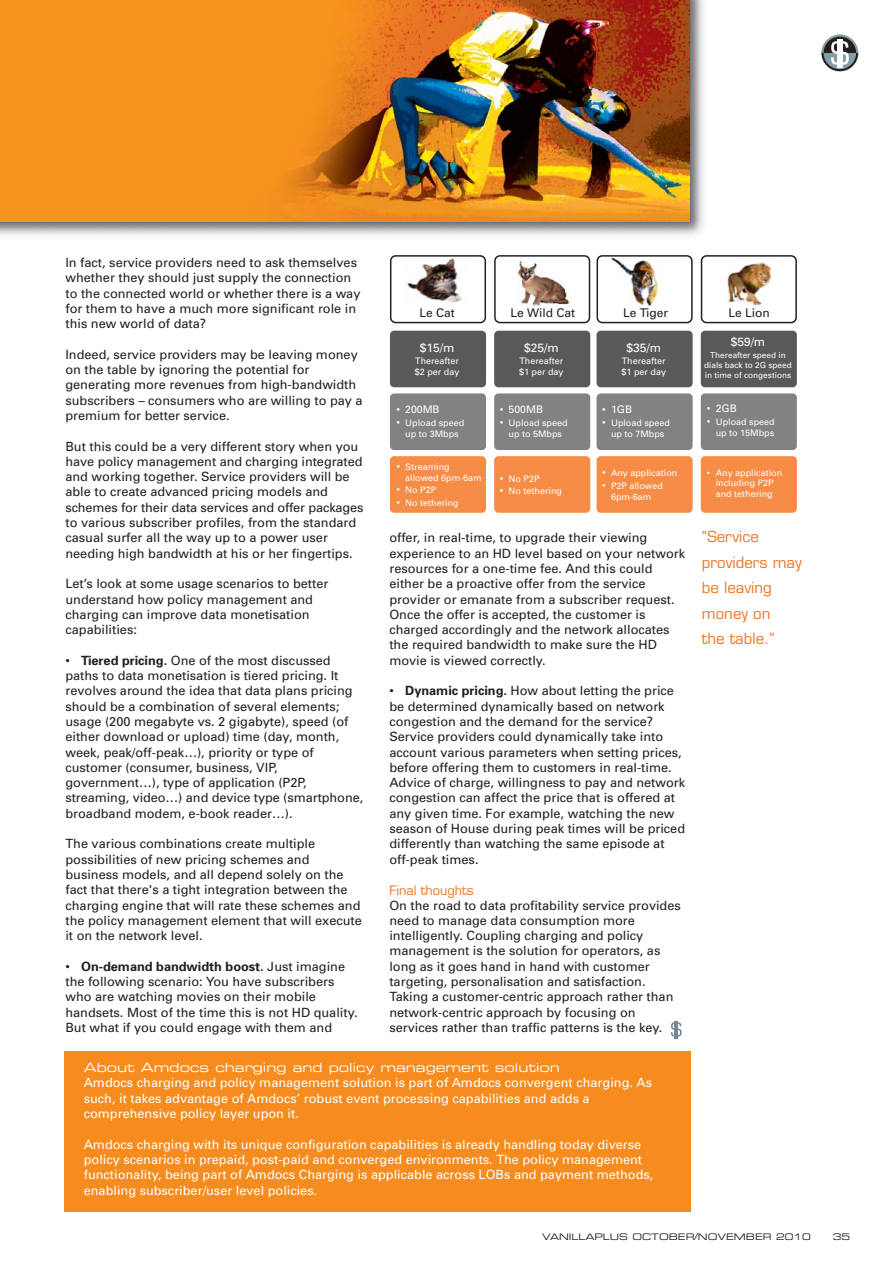
<style>
.page{position:relative;width:893px;height:1263px;background:#fff}
.page>*{position:absolute;margin:0;border:0;box-sizing:border-box;transform-origin:0 0}
.t1{font:15px/25.5px "Eurostile";color:#f37321}
.t2{font:12.75px/15.3px "Univers";color:#231f20}
.t3{font:12.75px/15.3px "Univers";color:#fff}
.t4{font:12.75px "Eurostile Extended Two";color:#fff}
.t5{font:12.75px "Eurostile";color:#f37321}
.t6{font:12px "Univers";color:#231f20}
.t7{font:12px "Univers";color:#fff}
.t8{font:10.5px "Univers";color:#fff}
.t9{font:9px/11.6px "Univers";color:#fff;text-align:center}
.t10{font:9px "Eurostile Extended Two";color:#231f20}
.t11{font:8.25px/9.9px "Univers";color:#fff;text-align:center}
.s1{font-weight:700}
.s2{font-size:10.5px}
</style>
<div class="page">
<div style="left:390px;top:331px;width:96px;height:56px;background:#58595b;border-radius:4px"></div>
<div style="left:494px;top:331px;width:96px;height:56px;background:#58595b;border-radius:4px"></div>
<div style="left:596px;top:331px;width:96px;height:56px;background:#58595b;border-radius:4px"></div>
<div style="left:700px;top:331px;width:96px;height:56px;background:#58595b;border-radius:4px"></div>
<div style="left:390px;top:393px;width:96px;height:57px;background:#808284;border-radius:4px"></div>
<div style="left:494px;top:393px;width:96px;height:57px;background:#808284;border-radius:4px"></div>
<div style="left:596px;top:393px;width:96px;height:57px;background:#808284;border-radius:4px"></div>
<div style="left:700px;top:393px;width:96px;height:57px;background:#808284;border-radius:4px"></div>
<div style="left:390px;top:456px;width:96px;height:57px;background:#f68c46;border-radius:4px"></div>
<div style="left:494px;top:456px;width:96px;height:57px;background:#f68c46;border-radius:4px"></div>
<div style="left:596px;top:456px;width:96px;height:57px;background:#f68c46;border-radius:4px"></div>
<div style="left:700px;top:456px;width:96px;height:57px;background:#f68c46;border-radius:4px"></div>
<svg style="left:390px;top:255px;width:96px;height:68px"></svg>
<svg style="left:494px;top:255px;width:96px;height:68px"></svg>
<img style="left:596px;top:255px;width:96px;height:68px">
<img style="left:700px;top:255px;width:96px;height:68px">
<div style="left:64px;top:1051px;width:626px;height:160px;background:#f68b1e"></div>
<img style="left:0;top:0;width:704px;height:236px">
<img style="left:0;top:0;width:689px;height:221px">
<svg style="left:821px;top:34px;width:38px;height:38px"></svg>
<hr style="left:837px;top:39px;width:2px;height:28px;background:#fff">
<hr style="left:840px;top:39px;width:2px;height:28px;background:#fff">
<svg style="left:671px;top:1021px;width:10px;height:17px"></svg>
<p class="t2" style="left:65px;top:256px;width:296px">In fact, service providers need to ask themselves whether they should just supply the connection to the connected world or whether there is a way for them to have a much more significant role in this new world of data?</p>
<p class="t2" style="left:65px;top:348px;width:299px">Indeed, service providers may be leaving money on the table by ignoring the potential for generating more revenues from high-bandwidth subscribers – consumers who are willing to pay a premium for better service.</p>
<p class="t2" style="left:65px;top:440px;width:299px">But this could be a very different story when you have policy management and charging integrated and working together. Service providers will be able to create advanced pricing models and schemes for their data services and offer packages to various subscriber profiles, from the standard casual surfer all the way up to a power user needing high bandwidth at his or her fingertips.</p>
<p class="t2" style="left:65px;top:577px;width:264px">Let’s look at some usage scenarios to better understand how policy management and charging can improve data monetisation capabilities:</p>
<p class="t2" style="left:65px;top:654px;width:299px">• <span class="s1">Tiered pricing.</span> One of the most discussed paths to data monetisation is tiered pricing. It revolves around the idea that data plans pricing should be a combination of several elements; usage (200 megabyte vs. 2 gigabyte), speed (of either download or upload) time (day, month, week, peak/off-peak…), priority or type of customer (consumer, business, VIP, government…), type of application (P2P, streaming, video…) and device type (smartphone, broadband modem, e-book reader…).</p>
<p class="t2" style="left:65px;top:837px;width:298px">The various combinations create multiple possibilities of new pricing schemes and business models, and all depend solely on the fact that there's a tight integration between the charging engine that will rate these schemes and the policy management element that will execute it on the network level.</p>
<p class="t2" style="left:65px;top:960px;width:294px">• <span class="s1">On-demand bandwidth boost.</span> Just imagine the following scenario: You have subscribers who are watching movies on their mobile handsets. Most of the time this is not HD quality.<br>But what if you could engage with them and</p>
<p class="t6" style="left:419px;top:309px;width:37px">Le Cat</p>
<p class="t6" style="left:510px;top:309px;width:66px">Le Wild Cat</p>
<p class="t6" style="left:623px;top:309px;width:47px">Le Tiger</p>
<p class="t6" style="left:728px;top:309px;width:43px">Le Lion</p>
<p class="t7" style="left:730px;top:338px;width:36px">$59/m</p>
<p class="t11" style="left:704px;top:351px;width:89px">Thereafter speed in dials back to 2G speed in time of congestions</p>
<p class="t7" style="left:420px;top:343px;width:36px">$15/m</p>
<p class="t9" style="left:415px;top:356px;width:46px;line-height:10.8px;text-align:left">Thereafter $2 per day</p>
<p class="t7" style="left:524px;top:343px;width:36px">$25/m</p>
<p class="t9" style="left:519px;top:356px;width:46px;line-height:10.8px;text-align:left">Thereafter $1 per day</p>
<p class="t7" style="left:626px;top:343px;width:36px">$35/m</p>
<p class="t9" style="left:621px;top:356px;width:46px;line-height:10.8px;text-align:left">Thereafter $1 per day</p>
<p class="t8" style="left:707px;top:405px;width:31px">• 2GB</p>
<p class="t9" style="left:707px;top:417px;width:69px;text-align:right"><span class="s2">•</span> Upload speed up to 15Mbps</p>
<p class="t8" style="left:602px;top:406px;width:31px">• 1GB</p>
<p class="t9" style="left:602px;top:418px;width:69px"><span class="s2">•</span> Upload speed up to 7Mbps</p>
<p class="t8" style="left:396px;top:406px;width:45px">• 200MB</p>
<p class="t9" style="left:396px;top:418px;width:69px"><span class="s2">•</span> Upload speed up to 3Mbps</p>
<p class="t8" style="left:499px;top:406px;width:45px">• 500MB</p>
<p class="t9" style="left:499px;top:418px;width:69px"><span class="s2">•</span> Upload speed up to 5Mbps</p>
<p class="t9" style="left:405px;top:462px;width:78px;text-align:left;text-indent:-9px"><span class="s2">•</span> Streaming allowed 6pm-6am</p>
<p class="t9" style="left:396px;top:485px;width:41px"><span class="s2">•</span> No P2P</p>
<p class="t9" style="left:396px;top:498px;width:64px"><span class="s2">•</span> No tethering</p>
<p class="t9" style="left:707px;top:468px;width:77px;line-height:10.8px">• Any application including P2P and tethering</p>
<p class="t9" style="left:602px;top:468px;width:77px"><span class="s2">•</span> Any application</p>
<p class="t9" style="left:602px;top:480px;width:62px"><span class="s2">•</span> P2P allowed<br>6pm-6am</p>
<p class="t9" style="left:499px;top:473px;width:41px"><span class="s2">•</span> No P2P</p>
<p class="t9" style="left:499px;top:486px;width:64px"><span class="s2">•</span> No tethering</p>
<p class="t1" style="left:702px;top:526px;width:101px">“Service providers may be leaving money on<br>the table.”</p>
<p class="t2" style="left:389px;top:531px;width:297px">offer, in real-time, to upgrade their viewing experience to an HD level based on your network resources for a one-time fee. And this could either be a proactive offer from the service provider or emanate from a subscriber request.<br>Once the offer is accepted, the customer is charged accordingly and the network allocates the required bandwidth to make sure the HD movie is viewed correctly.</p>
<p class="t2" style="left:389px;top:684px;width:297px">• <span class="s1">Dynamic pricing.</span> How about letting the price be determined dynamically based on network congestion and the demand for the service?<br>Service providers could dynamically take into account various parameters when setting prices, before offering them to customers in real-time.<br>Advice of charge, willingness to pay and network congestion can affect the price that is offered at any given time. For example, watching the new season of House during peak times will be priced differently than watching the same episode at off-peak times.</p>
<p class="t5" style="left:389px;top:885px;width:86px">Final thoughts</p>
<p class="t2" style="left:389px;top:899px;width:293px">On the road to data profitability service provides need to manage data consumption more intelligently. Coupling charging and policy management is the solution for operators, as long as it goes hand in hand with customer targeting, personalisation and satisfaction.<br>Taking a customer-centric approach rather than network-centric approach by focusing on services rather than traffic patterns is the key.</p>
<p class="t4" style="left:84px;top:1063px;width:477px">About Amdocs charging and policy management solution</p>
<p class="t3" style="left:84px;top:1076px;width:570px">Amdocs charging and policy management solution is part of Amdocs convergent charging. As such, it takes advantage of Amdocs’ robust event processing capabilities and adds a comprehensive policy layer upon it.</p>
<p class="t3" style="left:84px;top:1138px;width:571px">Amdocs charging with its unique configuration capabilities is already handling today diverse policy scenarios in prepaid, post-paid and converged environments. The policy management functionality, being part of Amdocs Charging is applicable across LOBs and payment methods, enabling subscriber/user level policies.</p>
<p class="t10" style="left:542px;top:1233px;width:270px">VANILLAPLUS OCTOBER/NOVEMBER 2010</p>
<p class="t10" style="left:832px;top:1233px;width:19px">35</p>
</div>
